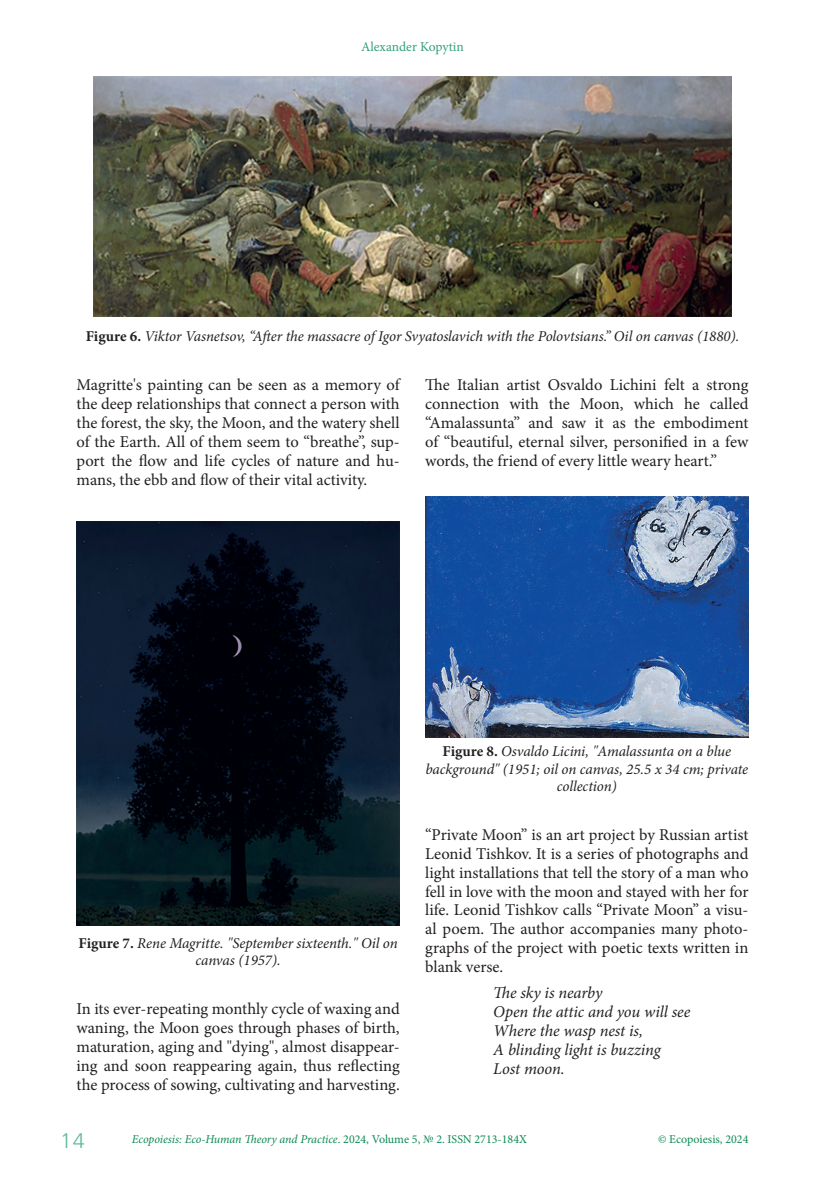
<style>
.page{position:relative;width:825px;height:1191px;background:#fff}
.page>*{position:absolute;margin:0;border:0;box-sizing:border-box;transform-origin:0 0}
.t1{font:21px "Free Set C";color:#5db998}
.t2{font:16.5px/19px "Minion Pro";color:#231f20;text-align:justify}
.t3{font:italic 16.5px/18.9px "Minion Pro";letter-spacing:-.005em;color:#231f20}
.t4{font:italic 15px/17.2px "Minion Pro";letter-spacing:-.005em;color:#231f20;text-align:center}
.t5{font:13.5px "Minion Pro";color:#34a179}
.t6{font:italic 12px "Minion Pro";letter-spacing:-.005em;color:#0c8956}
.t7{font:12px "Minion Pro";color:#0c8956}
.s1{font-weight:700;font-style:normal}
.s2{font-style:normal}
</style>
<div class="page">
<img style="left:77px;top:522px;width:323px;height:404px">
<img style="left:425px;top:497px;width:323px;height:240px">
<img style="left:94px;top:77px;width:637px;height:239px">
<p class="t5" style="left:361px;top:37px;width:104px">Alexander Kopytin</p>
<p class="t4" style="left:86px;top:327px;width:653px"><span class="s1">Figure 6.</span> Viktor Vasnetsov, “After the massacre of Igor Svyatoslavich with the Polovtsians.” Oil on canvas (1880).</p>
<p class="t2" style="left:77px;top:375px;width:325px">Magritte's painting can be seen as a memory of the deep relationships that connect a person with the forest, the sky, the Moon, and the watery shell of the Earth. All of them seem to “breathe”, sup&shy;port the flow and life cycles of nature and hu&shy;mans, the ebb and flow of their vital activity.</p>
<p class="t2" style="left:425px;top:375px;width:325px">The Italian artist Osvaldo Lichini felt a strong connection with the Moon, which he called “Amalassunta” and saw it as the embodiment of “beautiful, eternal silver, personified in a few words, the friend of every little weary heart.”</p>
<p class="t4" style="left:78px;top:934px;width:321px"><span class="s1">Figure 7.</span> Rene Magritte. "September sixteenth." Oil on canvas (1957).</p>
<p class="t2" style="left:77px;top:999px;width:325px">In its ever-repeating monthly cycle of waxing and waning, the Moon goes through phases of birth, maturation, aging and "dying", almost disappear&shy;ing and soon reappearing again, thus reflecting the process of sowing, cultivating and harvesting.</p>
<p class="t4" style="left:425px;top:743px;width:324px"><span class="s1">Figure 8.</span> Osvaldo Licini, "Amalassunta on a blue background" (1951; oil on canvas, 25.5 x 34 cm; private collection)</p>
<p class="t2" style="left:425px;top:825px;width:325px">“Private Moon” is an art project by Russian artist Leonid Tishkov. It is a series of photographs and light installations that tell the story of a man who fell in love with the moon and stayed with her for life. Leonid Tishkov calls “Private Moon” a visu&shy;al poem. The author accompanies many photo&shy;graphs of the project with poetic texts written in blank verse.</p>
<p class="t3" style="left:493px;top:983px;width:199px">The sky is nearby<br>Open the attic and you will see<br>Where the wasp nest is,<br>A blinding light is buzzing<br>Lost moon.</p>
<p class="t1" style="left:59px;top:1128px;width:27px">14</p>
<p class="t6" style="left:132px;top:1130px;width:397px">Ecopoiesis: Eco-Human Theory and Practice<span class="s2">. 2024, Volume 5, № 2. ISSN 2713-184X</span></p>
<p class="t7" style="left:658px;top:1131px;width:92px">© Ecopoiesis, 2024</p>
</div>
